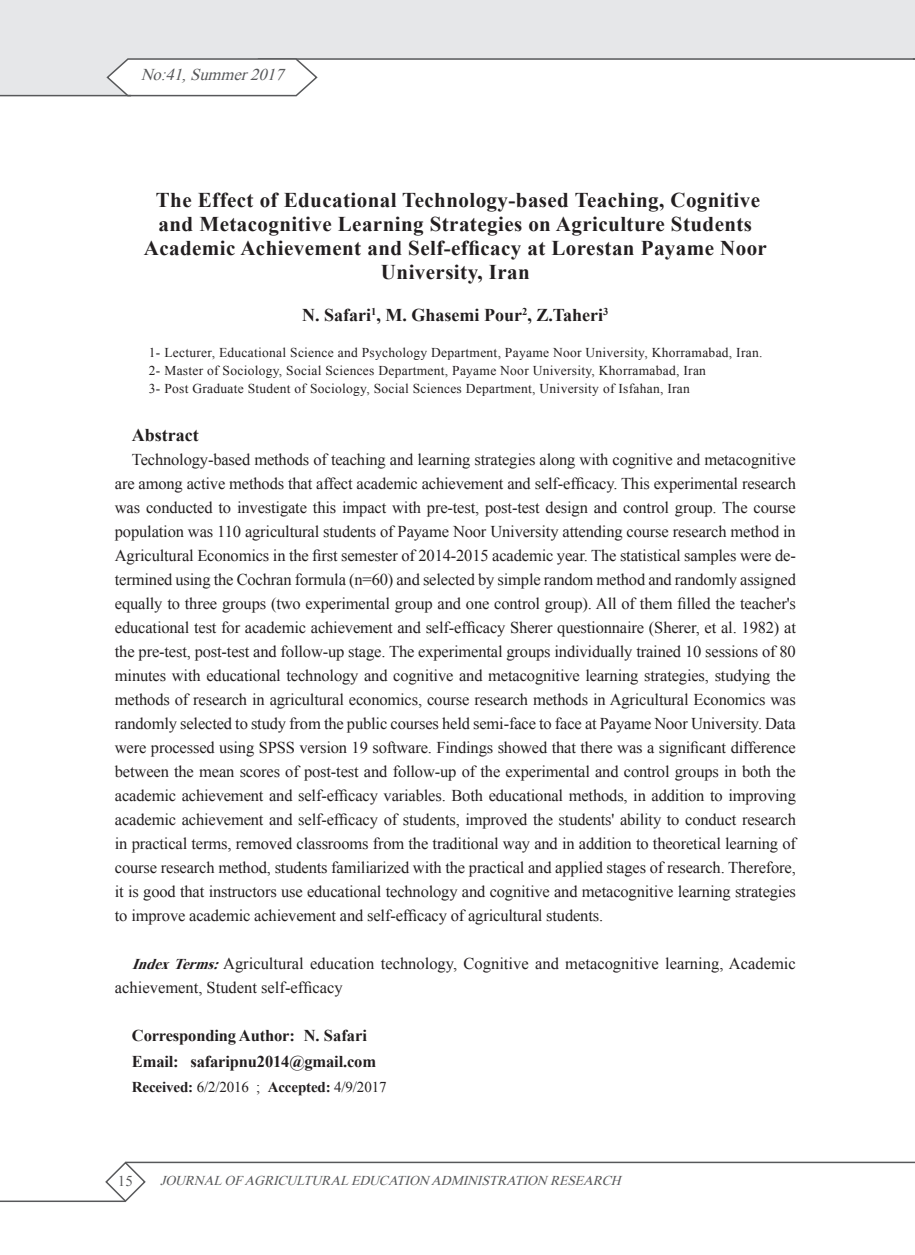
<style>
.page{position:relative;width:915px;height:1255px;background:#fff}
.page>*{position:absolute;margin:0;border:0;box-sizing:border-box;transform-origin:0 0}
.t1{font:700 21px/24px "Times New Roman";letter-spacing:.02em;color:#231f20;text-align:center}
.t2{font:700 18px "Times New Roman";color:#231f20}
.t3{font:16.5px/24px "Times New Roman";color:#231f20;text-align:justify}
.t4{font:700 16.5px "Times New Roman";letter-spacing:-.01em;color:#231f20}
.t5{font:italic 16.5px "Times New Roman";color:#57585a}
.t6{font:700 15px "Times New Roman";letter-spacing:-.01em;color:#231f20}
.t7{font:15px "Times New Roman";color:#57585a}
.t8{font:13.5px "Times New Roman";letter-spacing:.02em;color:#231f20}
.t9{font:italic 13.5px "Times New Roman";color:#57585a}
.s1{font-weight:700;font-style:italic;font-size:15px}
.s2{font-weight:400}
</style>
<div class="page">
<svg style="left:0;top:0;width:914px;height:95px;fill:#e6e7e9"></svg>
<hr style="left:258px;top:58px;width:656px;height:2px;background:#57585a">
<svg style="left:105px;top:58px;width:213px;height:39px"></svg>
<hr style="left:0;top:95px;width:131px;height:1px;background:#57585a">
<hr style="left:125px;top:1161px;width:789px;height:2px;background:#57585a">
<svg style="left:104px;top:1161px;width:43px;height:41px"></svg>
<hr style="left:0;top:1200px;width:125px;height:1px;background:#57585a">
<p class="t5" style="left:141px;top:63px;width:150px">No:41,Summer2017</p>
<p class="t1" style="left:144px;top:187px;width:624px">The Effect of Educational Technology-based Teaching, Cognitive and Metacognitive Learning Strategies on Agriculture Students Academic Achievement and Self-efficacy at Lorestan Payame Noor University, Iran</p>
<p class="t2" style="left:302px;top:302px;width:308px">N. Safari<sup>1</sup>, M. Ghasemi Pour<sup>2</sup>, Z.Taheri<sup>3</sup></p>
<p class="t8" style="left:149px;top:343px;width:614px">1- Lecturer, Educational Science and Psychology Department, Payame Noor University, Khorramabad, Iran.</p>
<p class="t8" style="left:149px;top:361px;width:558px">2- Master of Sociology, Social Sciences Department, Payame Noor University, Khorramabad, Iran</p>
<p class="t8" style="left:149px;top:379px;width:542px">3- Post Graduate Student of Sociology, Social Sciences Department, University of Isfahan, Iran</p>
<p class="t2" style="left:132px;top:422px;width:68px">Abstract</p>
<p class="t3" style="left:115px;top:447px;width:682px;text-indent:17px">Technology-based methods of teaching and learning strategies along with cognitive and metacognitive are among active methods that affect academic achievement and self-efficacy. This experimental research was conducted to investigate this impact with pre-test, post-test design and control group. The course population was 110 agricultural students of Payame Noor University attending course research method in Agricultural Economics in the first semester of 2014-2015 academic year. The statistical samples were de&shy;termined using the Cochran formula (n=60) and selected by simple random method and randomly assigned equally to three groups (two experimental group and one control group). All of them filled the teacher's educational test for academic achievement and self-efficacy Sherer questionnaire (Sherer, et al. 1982) at the pre-test, post-test and follow-up stage. The experimental groups individually trained 10 sessions of 80 minutes with educational technology and cognitive and metacognitive learning strategies, studying the methods of research in agricultural economics, course research methods in Agricultural Economics was randomly selected to study from the public courses held semi-face to face at Payame Noor University. Data were processed using SPSS version 19 software. Findings showed that there was a significant difference between the mean scores of post-test and follow-up of the experimental and control groups in both the academic achievement and self-efficacy variables. Both educational methods, in addition to improving academic achievement and self-efficacy of students, improved the students' ability to conduct research in practical terms, removed classrooms from the traditional way and in addition to theoretical learning of course research method, students familiarized with the practical and applied stages of research. Therefore, it is good that instructors use educational technology and cognitive and metacognitive learning strategies to improve academic achievement and self-efficacy of agricultural students.</p>
<p class="t3" style="left:115px;top:951px;width:682px;text-indent:17px"><span class="s1">IndexTerms:</span>Agricultural education technology, Cognitive and metacognitive learning, Academic achievement, Student self-efficacy</p>
<p class="t4" style="left:132px;top:1024px;width:236px">Corresponding Author: N. Safari</p>
<p class="t4" style="left:132px;top:1049px;width:245px">Email: safaripnu2014@gmail.com</p>
<p class="t6" style="left:132px;top:1076px;width:256px">Received: <span class="s2">6/2/2016 ;</span> Accepted: <span class="s2">4/9/2017</span></p>
<p class="t7" style="left:118px;top:1171px;width:16px">15</p>
<p class="t9" style="left:160px;top:1171px;width:466px">JOURNALOFAGRICULTURALEDUCATION ADMINISTRATION RESEARCH</p>
</div>
